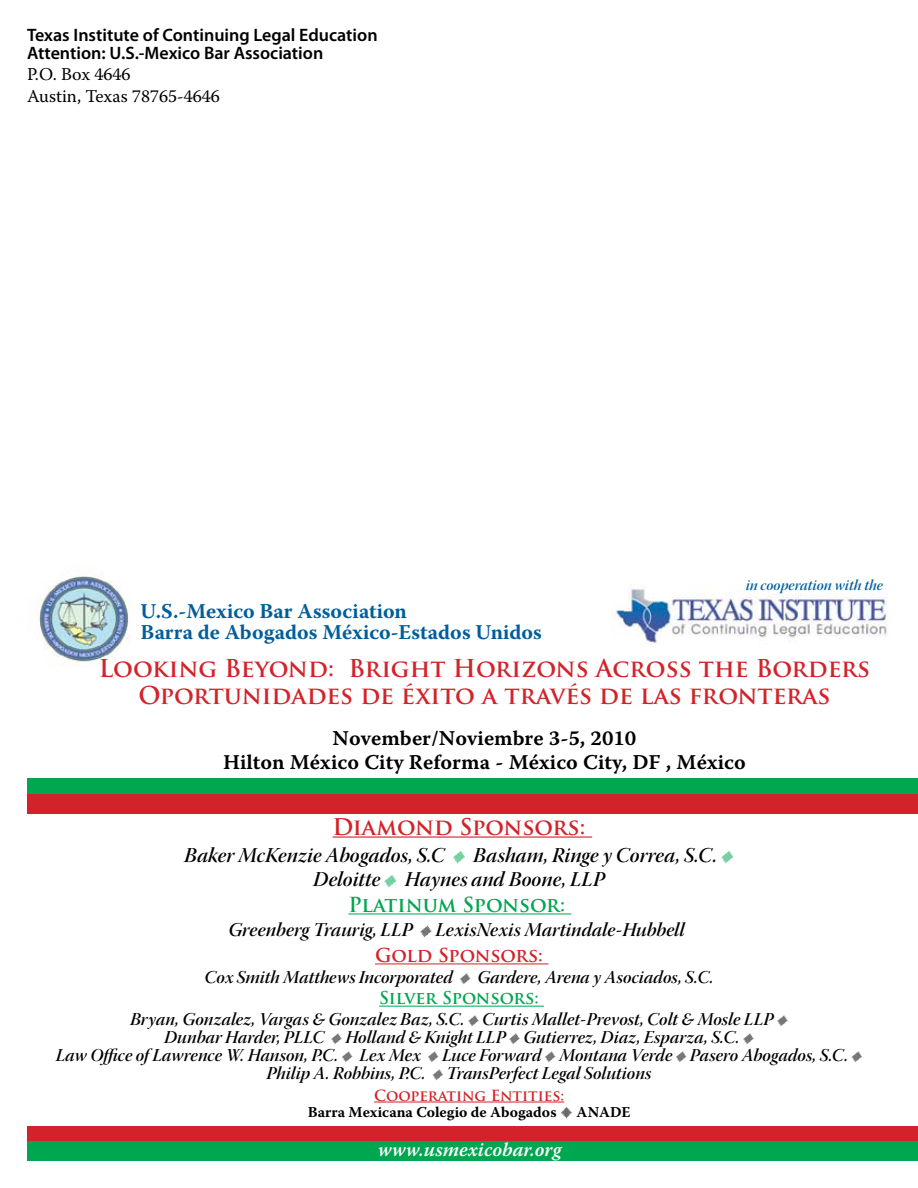
<style>
.page{position:relative;width:918px;height:1188px;background:#fff}
.page>*{position:absolute;margin:0;border:0;box-sizing:border-box;transform-origin:0 0}
.t1{font:700 24px/27px "Trajan Pro";color:#d2232a;text-align:center}
.t2{font:700 22.5px "Trajan Pro";letter-spacing:-.005em;color:#d2232a}
.t3{font:21px/24px "Warnock Pro Semibold It Disp";color:#000;text-align:center}
.t4{font:21px/24px "Warnock Pro Semibold Capt";color:#000;text-align:center}
.t5{font:700 21px/21px "Warnock Pro";color:#005e9d}
.t6{font:700 20.25px "Trajan Pro";color:#00a650}
.t7{font:19.5px "Warnock Pro Semibold It Disp";color:#000}
.t8{font:italic 600 19.5px "Warnock Pro";color:#fff}
.t9{font:700 18.75px "Trajan Pro";letter-spacing:-.01em;color:#d2232a}
.t10{font:18px/18px "Warnock Pro Semibold It Disp";color:#000;text-align:center}
.t11{font:600 18px/18px "Myriad Pro";color:#000}
.t12{font:18px/21.6px "Warnock Pro";color:#000}
.t13{font:700 17.25px "Trajan Pro";letter-spacing:-.015em;color:#00a650}
.t14{font:700 15px "Warnock Pro";color:#000}
.t15{font:15px "Warnock Pro Semibold It Disp";color:#005e9d}
.t16{font:700 15px "Trajan Pro";color:#d2232a}
.s1{color:#00a650}
.s2{font-weight:400;font-size:18px}
</style>
<div class="page">
<img style="left:613px;top:584px;width:275px;height:61px">
<div style="left:27px;top:1126px;width:891px;height:21px;background:#d2232a"></div>
<div style="left:27px;top:1141px;width:891px;height:20px;background:#00a650"></div>
<img style="left:33px;top:574px;width:97px;height:92px">
<div style="left:27px;top:778px;width:891px;height:21px;background:#00a650"></div>
<div style="left:27px;top:794px;width:891px;height:20px;background:#d2232a"></div>
<hr style="left:333px;top:836px;width:259px;height:2px;background:#d2232a">
<hr style="left:379px;top:1006px;width:165px;height:1px;background:#00a650">
<hr style="left:348px;top:913px;width:223px;height:1px;background:#00a650">
<hr style="left:375px;top:963px;width:174px;height:1px;background:#d2232a">
<hr style="left:374px;top:1102px;width:190px;height:1px;background:#d2232a">
<p class="t11" style="left:27px;top:25px;width:352px">Texas Institute of Continuing Legal Education<br>Attention: U.S.-Mexico Bar Association</p>
<p class="t12" style="left:27px;top:63px;width:194px">P.O. Box 4646<br>Austin, Texas 78765-4646</p>
<p class="t5" style="left:141px;top:600px;width:403px">U.S.-Mexico Bar Association<br>Barra de Abogados México-Estados Unidos</p>
<p class="t15" style="left:746px;top:576px;width:139px">in cooperation with the</p>
<h1 class="t1" style="left:99px;top:655px;width:773px">Looking Beyond: Bright Horizons Across the Borders<br>Oportunidades de éxito a través de las fronteras</h1>
<p class="t4" style="left:223px;top:726px;width:524px">November/Noviembre 3-5, 2010<br>Hilton México City Reforma - México City, DF , México</p>
<p class="t2" style="left:333px;top:813px;width:254px">Diamond Sponsors:</p>
<p class="t3" style="left:184px;top:843px;width:551px">Baker McKenzie Abogados, S.C <span class="s1">v</span> Basham, Ringe y Correa, S.C. <span class="s1">v<br></span>Deloitte <span class="s1">v</span> Haynes and Boone, LLP</p>
<p class="t6" style="left:348px;top:892px;width:218px">Platinum Sponsor:</p>
<p class="t7" style="left:229px;top:918px;width:458px">Greenberg Traurig, LLP v LexisNexis Martindale-Hubbell</p>
<p class="t9" style="left:375px;top:944px;width:169px">Gold Sponsors:</p>
<p class="t10" style="left:204px;top:968px;width:511px">Cox Smith Matthews Incorporated v Gardere, Arena y Asociados, S.C.</p>
<p class="t13" style="left:379px;top:987px;width:161px">Silver Sponsors:</p>
<p class="t10" style="left:56px;top:1010px;width:808px">Bryan, Gonzalez, Vargas &amp; Gonzalez Baz, S.C. v Curtis Mallet-Prevost, Colt &amp; Mosle LLP v<br>Dunbar Harder, PLLC v Holland &amp; Knight LLP v Gutierrez, Diaz, Esparza, S.C. v<br>Law Office of Lawrence W. Hanson, P.C. v Lex Mex v Luce Forward v Montana Verde v Pasero Abogados, S.C. v Philip A. Robbins, P.C. v TransPerfect Legal Solutions</p>
<p class="t16" style="left:374px;top:1086px;width:192px">Cooperating Entities:</p>
<p class="t14" style="left:308px;top:1103px;width:324px">Barra Mexicana Colegio de Abogados <span class="s2">v</span> ANADE</p>
<p class="t8" style="left:378px;top:1138px;width:185px">www.usmexicobar.org</p>
</div>
